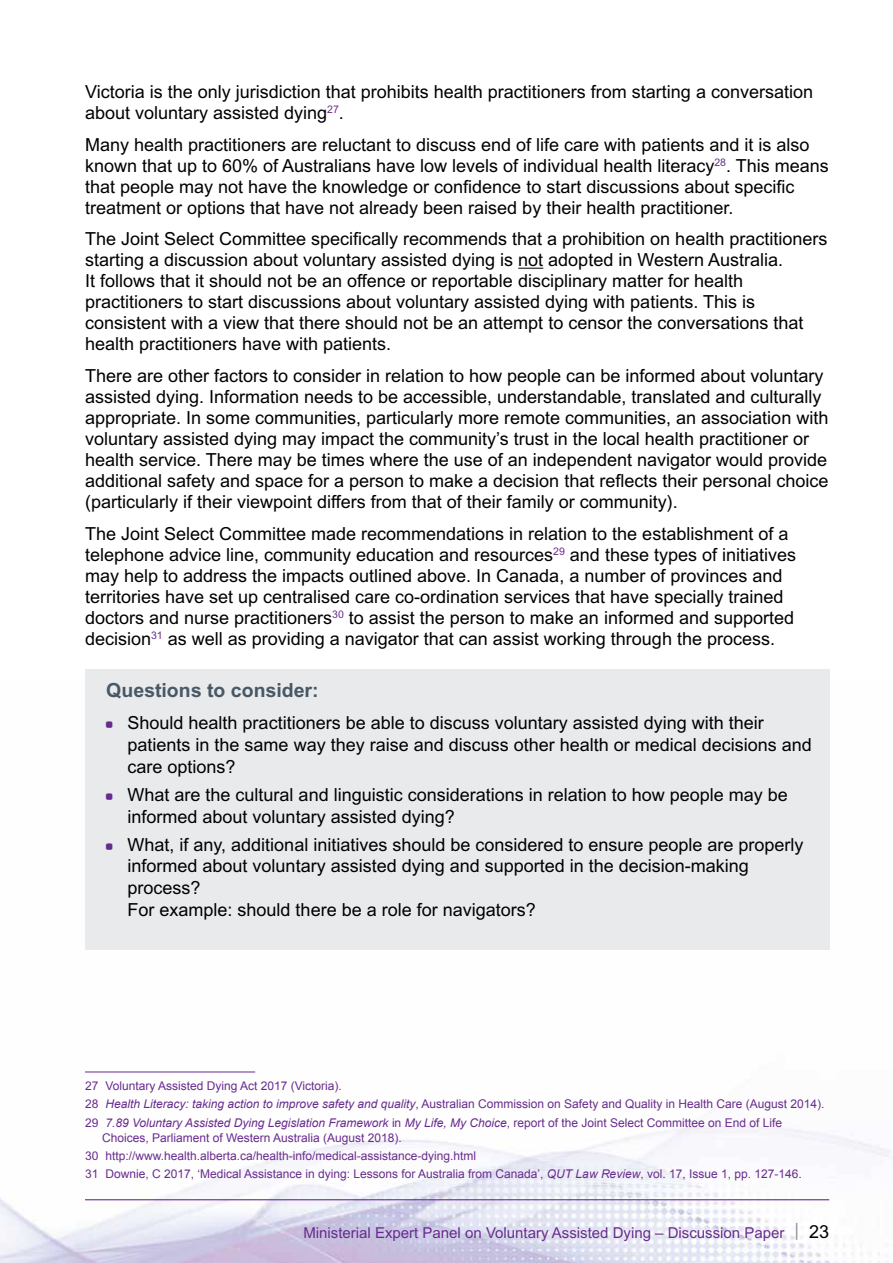
<style>
.page{position:relative;width:893px;height:1263px;background:#fff}
.page>*{position:absolute;margin:0;border:0;box-sizing:border-box;transform-origin:0 0}
.t1{font:700 19.5px "Arial MT Std";color:#485865}
.t2{font:18px/21px "Arial MT Std";color:#000}
.t3{font:15px "Arial MT Std";color:#682b8d}
.t4{font:12px/18.1px "Arial";color:#682b8d}
.s1{font-family:"Arial MT Std"}
.s2{font-style:italic}
.s3{font-size:18px;color:#939598}
.s4{font-size:18px;color:#000}
</style>
<div class="page">
<img style="left:0;top:680px;width:893px;height:583px">
<hr style="left:85px;top:1199px;width:744px;height:1px;background:#682b8d">
<svg style="left:518px;top:268px;width:25px;height:1px"></svg>
<div style="left:85px;top:670px;width:744px;height:280px;background:#e8eaec"></div>
<hr style="left:85px;top:1072px;width:170px;height:1px;background:#682b8d">
<p class="t2" style="left:85px;top:81px;width:729px">Victoria is the only jurisdiction that prohibits health practitioners from starting a conversation about voluntary assisted dying<sup>27</sup>.</p>
<p class="t2" style="left:85px;top:134px;width:745px">Many health practitioners are reluctant to discuss end of life care with patients and it is also known that up to 60% of Australians have low levels of individual health literacy<sup>28</sup>. This means that people may not have the knowledge or confidence to start discussions about specific treatment or options that have not already been raised by their health practitioner.</p>
<p class="t2" style="left:85px;top:228px;width:744px">The Joint Select Committee specifically recommends that a prohibition on health practitioners starting a discussion about voluntary assisted dying is not adopted in Western Australia.<br>It follows that it should not be an offence or reportable disciplinary matter for health practitioners to start discussions about voluntary assisted dying with patients. This is consistent with a view that there should not be an attempt to censor the conversations that health practitioners have with patients.</p>
<p class="t2" style="left:85px;top:365px;width:745px">There are other factors to consider in relation to how people can be informed about voluntary assisted dying. Information needs to be accessible, understandable, translated and culturally appropriate. In some communities, particularly more remote communities, an association with voluntary assisted dying may impact the community’s trust in the local health practitioner or health service. There may be times where the use of an independent navigator would provide additional safety and space for a person to make a decision that reflects their personal choice (particularly if their viewpoint differs from that of their family or community).</p>
<p class="t2" style="left:85px;top:523px;width:713px">The Joint Select Committee made recommendations in relation to the establishment of a telephone advice line, community education and resources<sup>29</sup> and these types of initiatives may help to address the impacts outlined above. In Canada, a number of provinces and territories have set up centralised care co-ordination services that have specially trained doctors and nurse practitioners<sup>30</sup> to assist the person to make an informed and supported decision<sup>31</sup> as well as providing a navigator that can assist working through the process.</p>
<p class="t1" style="left:106px;top:678px;width:214px">Questions to consider:</p>
<p class="t2" style="left:128px;top:712px;width:686px;line-height:21.8px">Should health practitioners be able to discuss voluntary assisted dying with their patients in the same way they raise and discuss other health or medical decisions and care options?</p>
<p class="t2" style="left:128px;top:783px;width:662px;line-height:21.8px">What are the cultural and linguistic considerations in relation to how people may be informed about voluntary assisted dying?</p>
<p class="t2" style="left:128px;top:833px;width:677px;line-height:21.8px">What, if any, additional initiatives should be considered to ensure people are properly informed about voluntary assisted dying and supported in the decision-making process?<br>For example: should there be a role for navigators?</p>
<p class="t4" style="left:85px;top:1077px;width:741px"><span class="s1">27</span> Voluntary Assisted Dying Act 2017 (Victoria).<br><span class="s1">28</span> <span class="s2">Health Literacy: taking action to improve safety and quality</span>, Australian Commission on Safety and Quality in Health Care (August 2014).<br><span class="s1">29</span> <span class="s2">7.89 Voluntary Assisted Dying Legislation Framework</span> in <span class="s2">My Life, My Choice</span>, report of the Joint Select Committee on End of Life</p>
<p class="t4" style="left:85px;top:1128px;width:718px;text-indent:17px">Choices, Parliament of Western Australia (August 2018).<br><span class="s1">30</span> http://www.health.alberta.ca/health-info/medical-assistance-dying.html<br><span class="s1">31</span> Downie, C 2017, ‘Medical Assistance in dying: Lessons for Australia from Canada’, <span class="s2">QUT Law Review</span>, vol. 17, Issue 1, pp. 127-146.</p>
<p class="t3" style="left:303px;top:1224px;width:527px">Ministerial Expert Panel on Voluntary Assisted Dying – Discussion Paper <span class="s3">|</span> <span class="s4">23</span></p>
</div>
